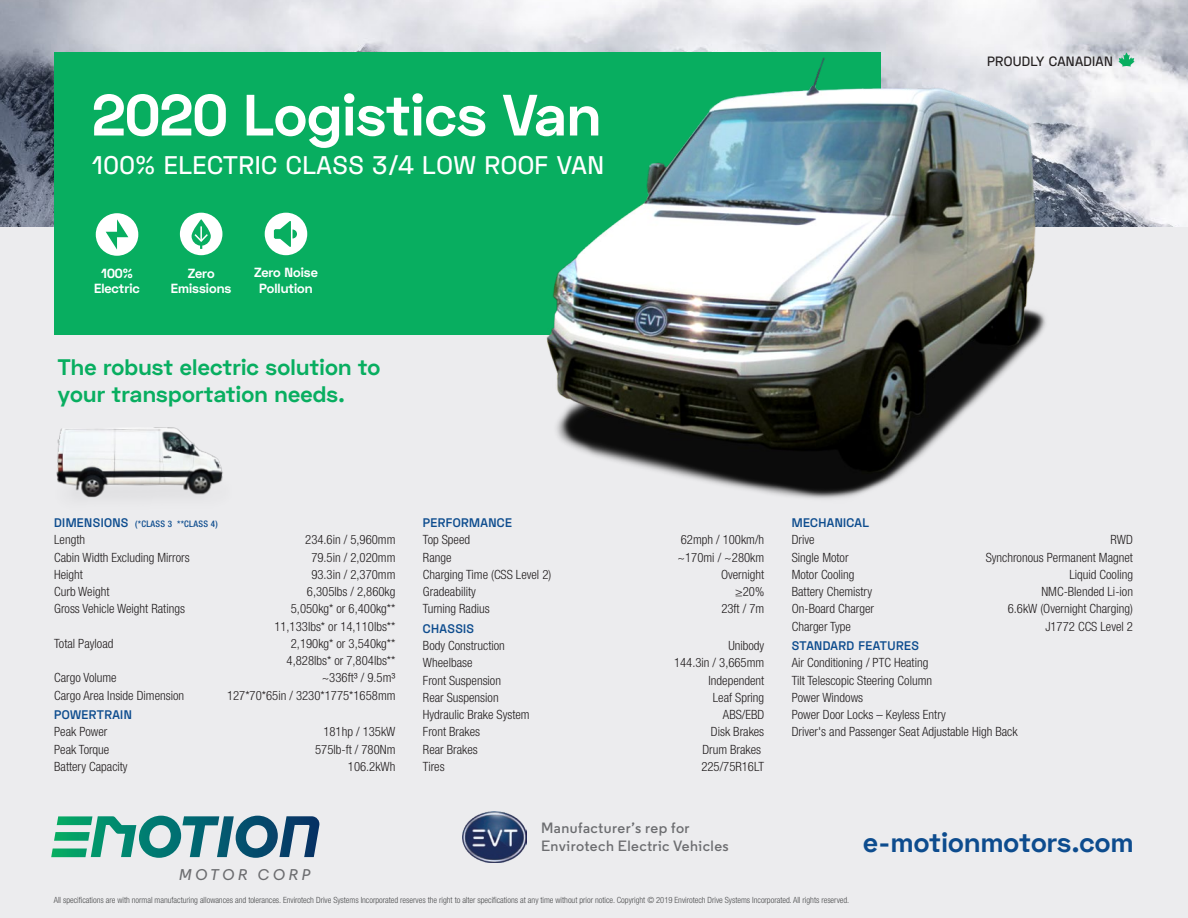
<style>
.page{position:relative;width:1188px;height:918px;background:#ececee}
.page>*{position:absolute;margin:0;border:0;box-sizing:border-box;transform-origin:0 0}
.t1{font:700 58.2px "Space Grotesk";color:#fff}
.t2{font:700 27.45px "Space Grotesk";letter-spacing:.01em;color:#0d4c8e}
.t3{font:500 25.5px "Space Grotesk";letter-spacing:.02em;color:#fff}
.t4{font:700 22.5px/27.5px "Space Grotesk";letter-spacing:.01em;color:#08ae60}
.t5{font:italic 500 19.5px "Regular";letter-spacing:.16em;color:#6c6d70}
.t6{font:600 15px/18.1px "Regular";letter-spacing:.03em;color:#6c6d70}
.t7{font:500 13.5px "Space Grotesk";letter-spacing:.02em;color:#231f20}
.t8{font:700 13.2px/15.9px "Space Grotesk";color:#fff;text-align:center}
.t9{font:300 condensed 12.75px/17.2px "Helvetica Neue LT Pro";color:#231f20;text-align:right}
.t10{font:600 12.45px "Space Grotesk";letter-spacing:.03em;color:#0d4c8e}
.t11{font:500 condensed 9px "Helvetica Neue LT Pro";letter-spacing:.03em;color:#0d4c8e}
.t12{font:300 condensed 8.55px "Helvetica Neue LT Pro";letter-spacing:-.005em;color:#4b4c4d}
.s1{font-family:"Space Grotesk";font-weight:600;font-stretch:normal;font-size:12.45px}
</style>
<div class="page">
<img style="left:0;top:0;width:1188px;height:226px">
<div style="left:54px;top:53px;width:827px;height:282px;background:#08ae60"></div>
<div style="left:96px;top:213px;width:42px;height:43px;background:#fff;border-radius:50%"></div>
<div style="left:180px;top:213px;width:42px;height:42px;background:#fff;border-radius:50%"></div>
<div style="left:265px;top:213px;width:42px;height:42px;background:#fff;border-radius:50%"></div>
<svg style="left:106px;top:219px;width:22px;height:31px"></svg>
<svg style="left:192px;top:219px;width:19px;height:27px"></svg>
<svg style="left:193px;top:226px;width:16px;height:17px"></svg>
<svg style="left:274px;top:221px;width:23px;height:26px"></svg>
<img style="left:478px;top:0;width:633px;height:499px">
<svg style="left:1119px;top:52px;width:16px;height:15px"></svg>
<svg style="left:51px;top:816px;width:269px;height:42px"></svg>
<img style="left:462px;top:812px;width:64px;height:50px">
<img style="left:56px;top:427px;width:167px;height:71px">
<h1 class="t1" style="left:92px;top:77px;width:510px">2020 Logistics Van</h1>
<h3 class="t3" style="left:92px;top:148px;width:513px">100% ELECTRIC CLASS 3/4 LOW ROOF VAN</h3>
<p class="t8" style="left:94px;top:265px;width:47px">100%<br>Electric</p>
<p class="t8" style="left:254px;top:265px;width:65px">Zero Noise<br>Pollution</p>
<p class="t8" style="left:171px;top:265px;width:62px">Zero<br>Emissions</p>
<h3 class="t4" style="left:58px;top:354px;width:324px">The robust electric solution to your transportation needs.</h3>
<p class="t7" style="left:987px;top:52px;width:127px">PROUDLY CANADIAN</p>
<p class="t11" style="left:54px;top:519px;width:165px"><span class="s1">DIMENSIONS</span> (*CLASS 3 **CLASS 4)</p>
<p class="t9" style="left:54px;top:531px;width:32px">Length</p>
<p class="t9" style="left:305px;top:531px;width:92px">234.6in / 5,960mm</p>
<p class="t9" style="left:54px;top:548px;width:137px">Cabin Width Excluding Mirrors</p>
<p class="t9" style="left:311px;top:548px;width:86px">79.5in / 2,020mm</p>
<p class="t9" style="left:54px;top:566px;width:30px">Height</p>
<p class="t9" style="left:311px;top:566px;width:86px">93.3in / 2,370mm</p>
<p class="t9" style="left:54px;top:583px;width:57px">Curb Weight</p>
<p class="t9" style="left:307px;top:583px;width:90px">6,305lbs / 2,860kg</p>
<p class="t9" style="left:54px;top:600px;width:132px">Gross Vehicle Weight Ratings</p>
<p class="t9" style="left:274px;top:600px;width:123px">5,050kg* or 6,400kg**<br>11,133lbs* or 14,110lbs**</p>
<p class="t9" style="left:54px;top:635px;width:61px">Total Payload</p>
<p class="t9" style="left:287px;top:635px;width:110px;text-align:center">2,190kg* or 3,540kg**<br>4,828lbs* or 7,804lbs**</p>
<p class="t9" style="left:54px;top:669px;width:64px">Cargo Volume</p>
<p class="t9" style="left:322px;top:669px;width:75px">~336ft³ / 9.5m³</p>
<p class="t9" style="left:54px;top:686px;width:132px">Cargo Area Inside Dimension</p>
<p class="t9" style="left:227px;top:686px;width:170px">127*70*65in / 3230*1775*1658mm</p>
<p class="t10" style="left:54px;top:707px;width:79px">POWERTRAIN</p>
<p class="t9" style="left:54px;top:723px;width:55px">Peak Power</p>
<p class="t9" style="left:323px;top:723px;width:74px">181hp / 135kW</p>
<p class="t9" style="left:54px;top:740px;width:57px">Peak Torque</p>
<p class="t9" style="left:315px;top:740px;width:82px">575lb-ft / 780Nm</p>
<p class="t9" style="left:54px;top:758px;width:75px">Battery Capacity</p>
<p class="t9" style="left:348px;top:758px;width:49px">106.2kWh</p>
<h3 class="t5" style="left:179px;top:862px;width:133px">MOTOR CORP</h3>
<p class="t10" style="left:423px;top:515px;width:91px">PERFORMANCE</p>
<p class="t9" style="left:423px;top:531px;width:49px">Top Speed</p>
<p class="t9" style="left:681px;top:531px;width:85px">62mph / 100km/h</p>
<p class="t9" style="left:423px;top:548px;width:30px">Range</p>
<p class="t9" style="left:678px;top:548px;width:88px">~170mi / ~280km</p>
<p class="t9" style="left:423px;top:566px;width:130px">Charging Time (CSS Level 2)</p>
<p class="t9" style="left:721px;top:566px;width:45px">Overnight</p>
<p class="t9" style="left:423px;top:583px;width:54px">Gradeability</p>
<p class="t9" style="left:735px;top:583px;width:31px">≥20%</p>
<p class="t9" style="left:423px;top:600px;width:68px">Turning Radius</p>
<p class="t9" style="left:721px;top:600px;width:44px">23ft / 7m</p>
<p class="t10" style="left:423px;top:620px;width:53px">CHASSIS</p>
<p class="t9" style="left:423px;top:637px;width:83px">Body Construction</p>
<p class="t9" style="left:728px;top:637px;width:37px">Unibody</p>
<p class="t9" style="left:423px;top:654px;width:51px">Wheelbase</p>
<p class="t9" style="left:674px;top:654px;width:92px">144.3in / 3,665mm</p>
<p class="t9" style="left:423px;top:671px;width:80px">Front Suspension</p>
<p class="t9" style="left:709px;top:671px;width:57px">Independent</p>
<p class="t9" style="left:423px;top:689px;width:77px">Rear Suspension</p>
<p class="t9" style="left:713px;top:689px;width:53px">Leaf Spring</p>
<p class="t9" style="left:423px;top:706px;width:108px">Hydraulic Brake System</p>
<p class="t9" style="left:723px;top:706px;width:43px">ABS/EBD</p>
<p class="t9" style="left:423px;top:723px;width:59px">Front Brakes</p>
<p class="t9" style="left:711px;top:723px;width:55px">Disk Brakes</p>
<p class="t9" style="left:423px;top:740px;width:56px">Rear Brakes</p>
<p class="t9" style="left:702px;top:740px;width:60px">Drum Brakes</p>
<p class="t9" style="left:423px;top:758px;width:23px">Tires</p>
<p class="t9" style="left:701px;top:758px;width:64px">225/75R16LT</p>
<p class="t6" style="left:541px;top:818px;width:189px">Manufacturer’s rep for<br>Envirotech Electric Vehicles</p>
<p class="t10" style="left:792px;top:515px;width:79px">MECHANICAL</p>
<p class="t9" style="left:792px;top:531px;width:24px">Drive</p>
<p class="t9" style="left:1111px;top:531px;width:24px">RWD</p>
<p class="t9" style="left:792px;top:548px;width:58px">Single Motor</p>
<p class="t9" style="left:986px;top:548px;width:149px">Synchronous Permanent Magnet</p>
<p class="t9" style="left:792px;top:566px;width:64px">Motor Cooling</p>
<p class="t9" style="left:1069px;top:566px;width:65px">Liquid Cooling</p>
<p class="t9" style="left:792px;top:583px;width:82px">Battery Chemistry</p>
<p class="t9" style="left:1041px;top:583px;width:93px">NMC-Blended Li-ion</p>
<p class="t9" style="left:792px;top:600px;width:84px">On-Board Charger</p>
<p class="t9" style="left:1008px;top:600px;width:127px">6.6kW (Overnight Charging)</p>
<p class="t9" style="left:792px;top:617px;width:61px">Charger Type</p>
<p class="t9" style="left:1045px;top:617px;width:89px">J1772 CCS Level 2</p>
<p class="t10" style="left:792px;top:638px;width:129px">STANDARD FEATURES</p>
<p class="t9" style="left:792px;top:654px;width:227px;text-align:left">Air Conditioning / PTC Heating<br>Tilt Telescopic Steering Column<br>Power Windows<br>Power Door Locks – Keyless Entry<br>Driver's and Passenger Seat Adjustable High Back</p>
<h2 class="t2" style="left:863px;top:824px;width:272px">e-motionmotors.com</h2>
<p class="t12" style="left:54px;top:895px;width:797px">All specifications are with normal manufacturing allowances and tolerances. Envirotech Drive Systems Incorporated reserves the right to alter specifications at any time without prior notice. Copyright © 2019 Envirotech Drive Systems Incorporated. All rights reserved.</p>
</div>
